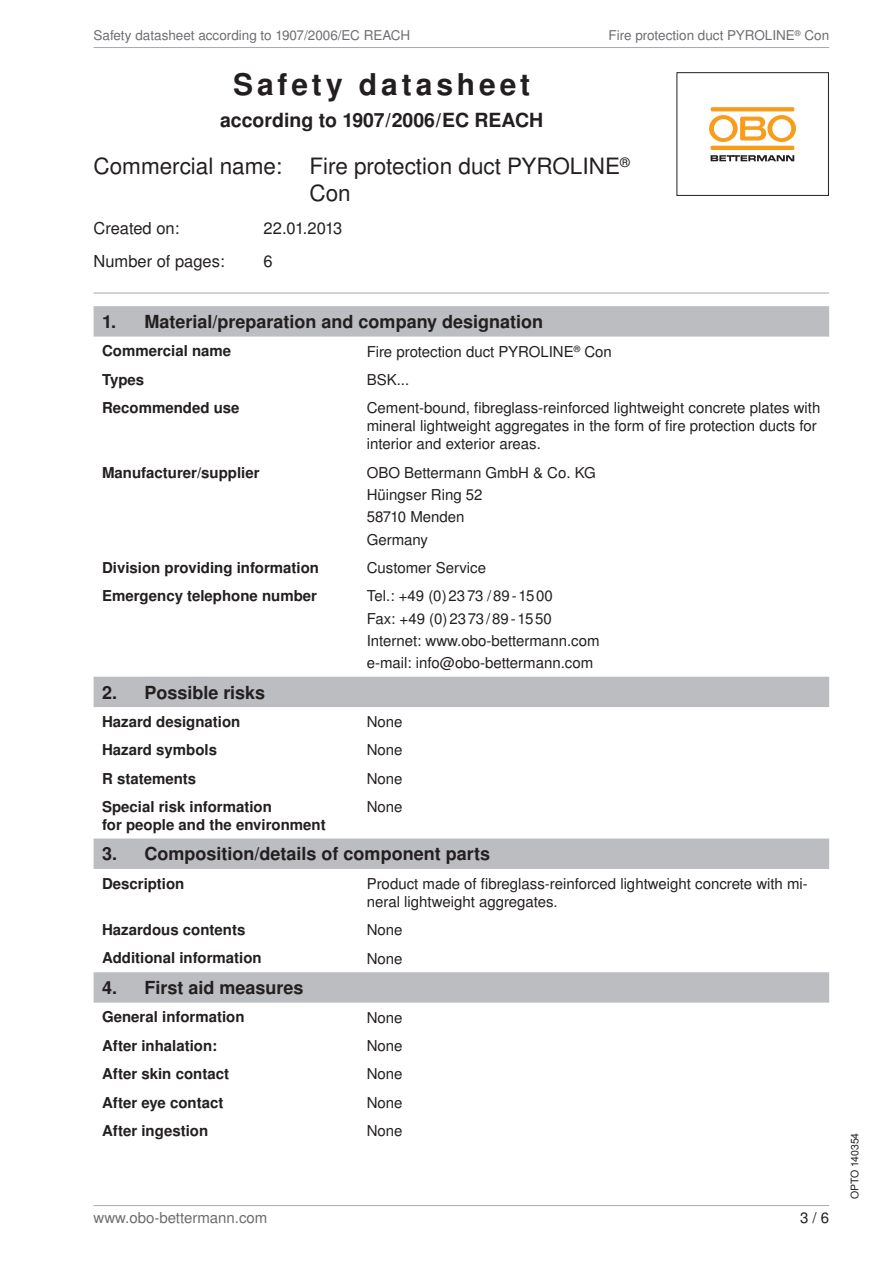
<style>
.page{position:relative;width:893px;height:1263px;background:#fff}
.page>*{position:absolute;margin:0;border:0;box-sizing:border-box;transform-origin:0 0}
.t1{font:700 30px "Nimbus San LOT";letter-spacing:.13em;color:#231f20}
._00_Handelsname{font:22.5px/27px "Nimbus San LOT";color:#231f20}
.t2{font:700 19.5px "Nimbus San LOT";color:#231f20}
.t3{font:700 18px "Nimbus San LOT";color:#231f20}
._00_Weitere_Angaben{font:16.5px "Nimbus San LOT";color:#231f20}
._04_Text{font:15px/18px "Nimbus San LOT";color:#231f20}
._01_HL_2{font:700 15px "Nimbus San LOT";color:#231f20}
.t4{font:15px "Nimbus San LOT";color:#6c6d70}
._00_Seitenzahl{font:15px "Nimbus San LOT";color:#231f20}
._00_Header{font:13.5px "Nimbus San LOT";color:#6c6d70}
.OPTO-Nr{font:10.5px "Nimbus San LOT";color:#231f20}
</style>
<div class="page">
<hr style="left:711px;top:146px;width:83px;height:4px;background:#f89c1c;border-radius:2px">
<svg style="left:709px;top:115px;width:87px;height:27px"></svg>
<svg style="left:711px;top:107px;width:83px;height:4px"></svg>
<svg style="left:711px;top:155px;width:83px;height:6px"></svg>
<div style="left:676px;top:72px;width:153px;height:124px;border:1px solid #231f20"></div>
<hr style="left:94px;top:47px;width:735px;height:1px;background:#a8a9ad">
<hr style="left:94px;top:293px;width:735px;height:1px;background:#a8a9ad">
<hr style="left:94px;top:1205px;width:735px;height:1px;background:#a8a9ad">
<svg style="left:94px;top:306px;width:735px;height:697px"></svg>
<p class="_00_Header" style="left:94px;top:27px;width:318px">Safety datasheet according to 1907/2006/EC REACH</p>
<h1 class="t1" style="left:233px;top:66px;width:299px">Safety datasheet</h1>
<h3 class="t2" style="left:220px;top:108px;width:325px">according to 1907/2006/EC REACH</h3>
<p class="_00_Header" style="left:609px;top:27px;width:222px">Fire protection duct PYROLINE<sup>®</sup> Con</p>
<p class="_00_Handelsname" style="left:310px;top:154px;width:322px;text-indent:-216px">Commercial name: Fire protection duct PYROLINE<sup>®<br></sup>Con</p>
<p class="_00_Weitere_Angaben" style="left:94px;top:218px;width:87px">Created on:</p>
<p class="_00_Weitere_Angaben" style="left:264px;top:218px;width:80px">22.01.2013</p>
<p class="_00_Weitere_Angaben" style="left:94px;top:251px;width:133px">Number of pages:</p>
<p class="_00_Weitere_Angaben" style="left:264px;top:251px;width:11px">6</p>
<p class="t3" style="left:102px;top:311px;width:443px">1. Material/preparation and company designation</p>
<p class="_01_HL_2" style="left:102px;top:342px;width:131px">Commercial name</p>
<p class="_04_Text" style="left:367px;top:343px;width:247px">Fire protection duct PYROLINE<sup>®</sup> Con</p>
<p class="_01_HL_2" style="left:102px;top:370px;width:44px">Types</p>
<p class="_04_Text" style="left:367px;top:371px;width:44px">BSK...</p>
<p class="_01_HL_2" style="left:102px;top:399px;width:139px">Recommended use</p>
<p class="_04_Text" style="left:367px;top:399px;width:455px">Cement-bound, fibreglass-reinforced lightweight concrete plates with mineral lightweight aggregates in the form of fire protection ducts for interior and exterior areas.</p>
<p class="_01_HL_2" style="left:102px;top:463px;width:159px">Manufacturer/supplier</p>
<p class="_04_Text" style="left:367px;top:464px;width:230px">OBO Bettermann GmbH &amp; Co. KG</p>
<p class="_04_Text" style="left:367px;top:486px;width:117px">Hüingser Ring 52</p>
<p class="_04_Text" style="left:367px;top:508px;width:99px">58710 Menden</p>
<p class="_04_Text" style="left:367px;top:531px;width:63px">Germany</p>
<p class="_01_HL_2" style="left:102px;top:558px;width:218px">Division providing information</p>
<p class="_04_Text" style="left:367px;top:559px;width:121px">Customer Service</p>
<p class="_01_HL_2" style="left:102px;top:587px;width:217px">Emergency telephone number</p>
<p class="_04_Text" style="left:367px;top:587px;width:188px">Tel.: +49 (0)2373 /89-1500</p>
<p class="_04_Text" style="left:367px;top:610px;width:187px">Fax: +49 (0)2373/89-1550</p>
<p class="_04_Text" style="left:367px;top:632px;width:234px">Internet: www.obo-bettermann.com</p>
<p class="_04_Text" style="left:367px;top:654px;width:228px">e-mail: info@obo-bettermann.com</p>
<p class="t3" style="left:102px;top:681px;width:165px">2. Possible risks</p>
<p class="_01_HL_2" style="left:102px;top:712px;width:140px">Hazard designation</p>
<p class="_04_Text" style="left:367px;top:713px;width:37px">None</p>
<p class="_01_HL_2" style="left:102px;top:741px;width:117px">Hazard symbols</p>
<p class="_04_Text" style="left:367px;top:741px;width:37px">None</p>
<p class="_01_HL_2" style="left:102px;top:769px;width:96px">R statements</p>
<p class="_04_Text" style="left:367px;top:770px;width:37px">None</p>
<p class="_01_HL_2" style="left:102px;top:798px;width:171px">Special risk information</p>
<p class="_01_HL_2" style="left:102px;top:816px;width:225px">for people and the environment</p>
<p class="_04_Text" style="left:367px;top:798px;width:37px">None</p>
<p class="t3" style="left:102px;top:843px;width:389px">3. Composition/details of component parts</p>
<p class="_01_HL_2" style="left:102px;top:874px;width:84px">Description</p>
<p class="_04_Text" style="left:367px;top:875px;width:443px">Product made of fibreglass-reinforced lightweight concrete with mi&shy;neral lightweight aggregates.</p>
<p class="_01_HL_2" style="left:102px;top:921px;width:145px">Hazardous contents</p>
<p class="_04_Text" style="left:367px;top:921px;width:37px">None</p>
<p class="_01_HL_2" style="left:102px;top:949px;width:161px">Additional information</p>
<p class="_04_Text" style="left:367px;top:950px;width:37px">None</p>
<p class="t3" style="left:102px;top:977px;width:203px">4. First aid measures</p>
<p class="_01_HL_2" style="left:102px;top:1008px;width:144px">General information</p>
<p class="_04_Text" style="left:367px;top:1009px;width:37px">None</p>
<p class="_01_HL_2" style="left:102px;top:1036px;width:117px">After inhalation:</p>
<p class="_04_Text" style="left:367px;top:1037px;width:37px">None</p>
<p class="_01_HL_2" style="left:102px;top:1065px;width:129px">After skin contact</p>
<p class="_04_Text" style="left:367px;top:1065px;width:37px">None</p>
<p class="_01_HL_2" style="left:102px;top:1093px;width:123px">After eye contact</p>
<p class="_04_Text" style="left:367px;top:1094px;width:37px">None</p>
<p class="_01_HL_2" style="left:102px;top:1122px;width:108px">After ingestion</p>
<p class="_04_Text" style="left:367px;top:1122px;width:37px">None</p>
<p class="t4" style="left:94px;top:1209px;width:175px">www.obo-bettermann.com</p>
<p class="_00_Seitenzahl" style="left:800px;top:1209px;width:31px">3 / 6</p>
<p class="OPTO-Nr" style="left:848px;top:1199px;width:68px;rotate:-90deg">OPTO 140354</p>
</div>
